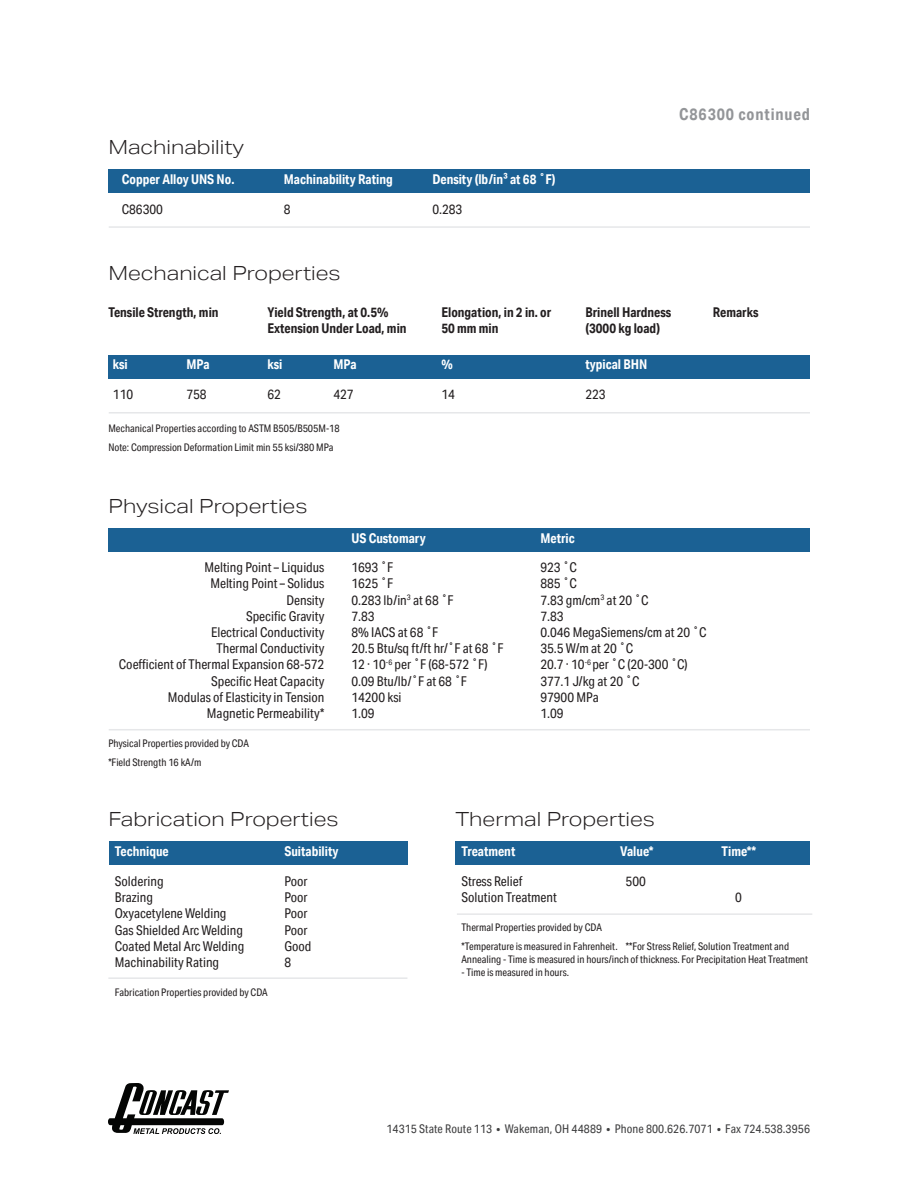
<style>
.page{position:relative;width:918px;height:1188px;background:#fff}
.page>*{position:absolute;margin:0;border:0;box-sizing:border-box;transform-origin:0 0}
.t1{font:300 19.5px "Aktiv Grotesk Ex";color:#231f20}
.t2{font:700 16.5px "Aktiv Grotesk Cd";letter-spacing:.05em;color:#939598}
.t3{font:13.5px "Aktiv Grotesk Cd";color:#231f20}
.t4{font:700 13.5px "Aktiv Grotesk Cd";color:#fff}
.t5{font:700 13.5px "Aktiv Grotesk Cd";color:#231f20}
.t6{font:12px "Aktiv Grotesk Cd";letter-spacing:.01em;color:#3e3e3f}
.t7{font:10.5px/19.4px "Aktiv Grotesk Cd";color:#231f20}
</style>
<div class="page">
<svg style="left:108px;top:1083px;width:121px;height:51px"></svg>
<div style="left:109px;top:170px;width:701px;height:23px;background:#1b6194"></div>
<hr style="left:109px;top:226px;width:701px;height:2px;background:#e6e7e9">
<div style="left:109px;top:842px;width:298px;height:23px;background:#1b6194"></div>
<hr style="left:108px;top:977px;width:299px;height:2px;background:#e6e7e9">
<div style="left:109px;top:355px;width:701px;height:24px;background:#1b6194"></div>
<div style="left:109px;top:528px;width:701px;height:23px;background:#1b6194"></div>
<hr style="left:109px;top:729px;width:701px;height:1px;background:#e6e7e9">
<div style="left:455px;top:842px;width:355px;height:23px;background:#1b6194"></div>
<hr style="left:457px;top:913px;width:355px;height:2px;background:#e6e7e9">
<hr style="left:109px;top:412px;width:701px;height:2px;background:#e6e7e9">
<p class="t1" style="left:108px;top:136px;width:137px">Machinability</p>
<p class="t4" style="left:122px;top:171px;width:114px">Copper Alloy UNS No.</p>
<p class="t4" style="left:284px;top:171px;width:111px">Machinability Rating</p>
<p class="t4" style="left:432px;top:171px;width:125px">Density (lb/in³ at 68 ˚F)</p>
<p class="t3" style="left:122px;top:201px;width:43px">C86300</p>
<p class="t3" style="left:284px;top:201px;width:8px">8</p>
<p class="t3" style="left:432px;top:201px;width:32px">0.283</p>
<p class="t2" style="left:679px;top:104px;width:132px">C86300 continued</p>
<p class="t1" style="left:108px;top:262px;width:234px">Mechanical Properties</p>
<p class="t5" style="left:108px;top:304px;width:112px">Tensile Strength, min</p>
<p class="t5" style="left:267px;top:304px;width:123px">Yield Strength, at 0.5%</p>
<p class="t5" style="left:441px;top:304px;width:111px">Elongation, in 2 in. or</p>
<p class="t5" style="left:585px;top:304px;width:87px">Brinell Hardness</p>
<p class="t5" style="left:713px;top:304px;width:47px">Remarks</p>
<p class="t5" style="left:267px;top:320px;width:141px">Extension Under Load, min</p>
<p class="t5" style="left:441px;top:320px;width:59px">50 mm min</p>
<p class="t5" style="left:585px;top:320px;width:76px">(3000 kg load)</p>
<p class="t4" style="left:113px;top:356px;width:16px">ksi</p>
<p class="t4" style="left:186px;top:356px;width:25px">MPa</p>
<p class="t4" style="left:267px;top:356px;width:16px">ksi</p>
<p class="t4" style="left:333px;top:356px;width:25px">MPa</p>
<p class="t4" style="left:441px;top:356px;width:13px">%</p>
<p class="t4" style="left:585px;top:356px;width:63px">typical BHN</p>
<p class="t3" style="left:113px;top:386px;width:22px">110</p>
<p class="t3" style="left:186px;top:386px;width:22px">758</p>
<p class="t3" style="left:267px;top:386px;width:15px">62</p>
<p class="t3" style="left:333px;top:386px;width:22px">427</p>
<p class="t3" style="left:441px;top:386px;width:15px">14</p>
<p class="t3" style="left:585px;top:386px;width:22px">223</p>
<p class="t7" style="left:108px;top:418px;width:233px">Mechanical Properties according to ASTM B505/B505M-18<br>Note: Compression Deformation Limit min 55 ksi/380 MPa</p>
<p class="t1" style="left:108px;top:495px;width:201px">Physical Properties</p>
<p class="t4" style="left:351px;top:529px;width:76px">US Customary</p>
<p class="t4" style="left:540px;top:529px;width:36px">Metric</p>
<p class="t3" style="left:204px;top:560px;width:121px">Melting Point – Liquidus</p>
<p class="t3" style="left:351px;top:560px;width:43px">1693 ˚F</p>
<p class="t3" style="left:540px;top:560px;width:38px">923 ˚C</p>
<p class="t3" style="left:210px;top:576px;width:115px">Melting Point – Solidus</p>
<p class="t3" style="left:351px;top:576px;width:43px">1625 ˚F</p>
<p class="t3" style="left:540px;top:576px;width:38px">885 ˚C</p>
<p class="t3" style="left:286px;top:592px;width:39px">Density</p>
<p class="t3" style="left:351px;top:592px;width:104px">0.283 lb/in<sup>3</sup> at 68 ˚F</p>
<p class="t3" style="left:540px;top:592px;width:110px">7.83 gm/cm<sup>3</sup> at 20 ˚C</p>
<p class="t3" style="left:246px;top:608px;width:80px">Specific Gravity</p>
<p class="t3" style="left:351px;top:608px;width:25px">7.83</p>
<p class="t3" style="left:540px;top:608px;width:25px">7.83</p>
<p class="t3" style="left:211px;top:624px;width:115px">Electrical Conductivity</p>
<p class="t3" style="left:351px;top:624px;width:88px">8% IACS at 68 ˚F</p>
<p class="t3" style="left:540px;top:624px;width:168px">0.046 MegaSiemens/cm at 20 ˚C</p>
<p class="t3" style="left:217px;top:641px;width:109px">Thermal Conductivity</p>
<p class="t3" style="left:351px;top:641px;width:153px">20.5 Btu/sq ft/ft hr/˚F at 68 ˚F</p>
<p class="t3" style="left:540px;top:641px;width:94px">35.5 W/m at 20 ˚C</p>
<p class="t3" style="left:119px;top:657px;width:207px">Coefficient of Thermal Expansion 68-572</p>
<p class="t3" style="left:351px;top:657px;width:138px">12 · 10<sup>-6</sup> per ˚F (68-572 ˚F)</p>
<p class="t3" style="left:540px;top:657px;width:149px">20.7 · 10<sup>-6</sup> per ˚C (20-300 ˚C)</p>
<p class="t3" style="left:211px;top:673px;width:115px">Specific Heat Capacity</p>
<p class="t3" style="left:351px;top:673px;width:117px">0.09 Btu/lb/˚F at 68 ˚F</p>
<p class="t3" style="left:540px;top:673px;width:101px">377.1 J/kg at 20 ˚C</p>
<p class="t3" style="left:168px;top:689px;width:158px">Modulas of Elasticity in Tension</p>
<p class="t3" style="left:351px;top:689px;width:52px">14200 ksi</p>
<p class="t3" style="left:540px;top:689px;width:60px">97900 MPa</p>
<p class="t3" style="left:207px;top:705px;width:119px">Magnetic Permeability*</p>
<p class="t3" style="left:351px;top:705px;width:25px">1.09</p>
<p class="t3" style="left:540px;top:705px;width:25px">1.09</p>
<p class="t7" style="left:108px;top:733px;width:142px">Physical Properties provided by CDA *Field Strength 16 kA/m</p>
<p class="t1" style="left:108px;top:808px;width:232px">Fabrication Properties</p>
<p class="t4" style="left:115px;top:843px;width:55px">Technique</p>
<p class="t4" style="left:284px;top:843px;width:56px">Suitability</p>
<p class="t3" style="left:115px;top:873px;width:50px">Soldering</p>
<p class="t3" style="left:284px;top:873px;width:25px">Poor</p>
<p class="t3" style="left:115px;top:890px;width:40px">Brazing</p>
<p class="t3" style="left:284px;top:890px;width:25px">Poor</p>
<p class="t3" style="left:115px;top:906px;width:113px">Oxyacetylene Welding</p>
<p class="t3" style="left:284px;top:906px;width:25px">Poor</p>
<p class="t3" style="left:115px;top:922px;width:130px">Gas Shielded Arc Welding</p>
<p class="t3" style="left:284px;top:922px;width:25px">Poor</p>
<p class="t3" style="left:115px;top:938px;width:131px">Coated Metal Arc Welding</p>
<p class="t3" style="left:284px;top:938px;width:29px">Good</p>
<p class="t3" style="left:115px;top:954px;width:106px">Machinability Rating</p>
<p class="t3" style="left:284px;top:954px;width:8px">8</p>
<p class="t7" style="left:115px;top:982px;width:155px">Fabrication Properties provided by CDA</p>
<p class="t1" style="left:455px;top:808px;width:201px">Thermal Properties</p>
<p class="t4" style="left:461px;top:843px;width:55px">Treatment</p>
<p class="t4" style="left:620px;top:843px;width:35px">Value*</p>
<p class="t4" style="left:722px;top:843px;width:36px">Time**</p>
<p class="t3" style="left:461px;top:873px;width:63px">Stress Relief</p>
<p class="t3" style="left:626px;top:873px;width:22px">500</p>
<p class="t3" style="left:461px;top:890px;width:97px">Solution Treatment</p>
<p class="t3" style="left:735px;top:890px;width:8px">0</p>
<p class="t7" style="left:461px;top:918px;width:329px">Thermal Properties provided by CDA<br>*Temperature is measured in Fahrenheit. **For Stress Relief, Solution Treatment and</p>
<p class="t7" style="left:461px;top:950px;width:348px">Annealing - Time is measured in hours/inch of thickness. For Precipitation Heat Treatment</p>
<p class="t7" style="left:461px;top:962px;width:109px">- Time is measured in hours.</p>
<p class="t6" style="left:386px;top:1121px;width:425px">14315 State Route 113 • Wakeman, OH 44889 • Phone 800.626.7071 • Fax 724.538.3956</p>
</div>
